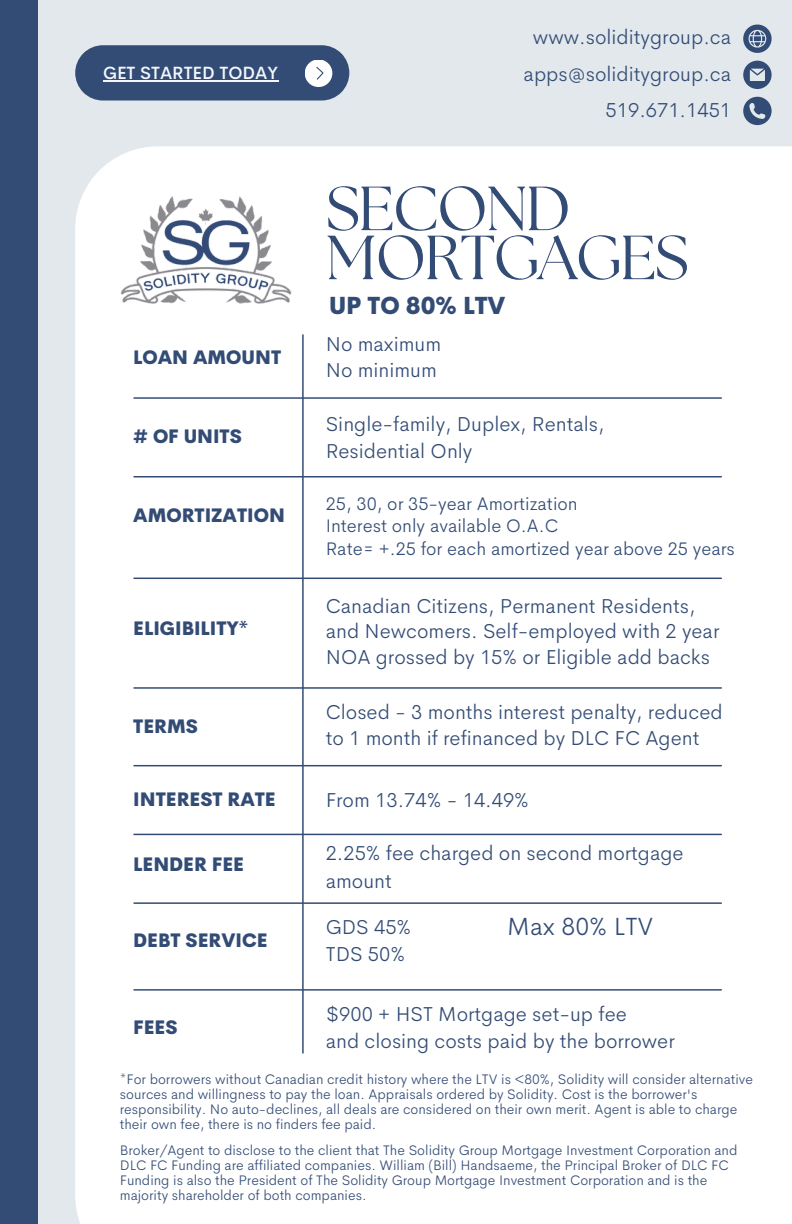
<style>
.page{position:relative;width:792px;height:1224px;background:#e2e8ec}
.page>*{position:absolute;margin:0;border:0;box-sizing:border-box;transform-origin:0 0}
.t1{font:62.2px "The Seasons";letter-spacing:-.03em;color:#334c75}
.t2{font:300 25.2px "Cerebri Sans";color:#334c75}
.t3{font:800 23.8px "Cerebri Sans";color:#334c75}
.t4{font:300 20.4px/25.6px "Cerebri Sans";color:#334c75}
.t5{font:800 18.8px "Cerebri Sans";color:#334c75}
.t6{font:300 18.4px "Cerebri Sans";color:#334c75}
.t7{font:500 17.6px "Cerebri Sans";color:#f4f6fc}
.t8{font:300 14px/15.2px "Cerebri Sans";color:#334c75}
</style>
<div class="page">
<div style="left:75px;top:146px;width:717px;height:1078px;background:#fff"></div>
<div style="left:0;top:0;width:38px;height:1224px;background:#334c75"></div>
<hr style="left:134px;top:397px;width:587px;height:2px;background:#334c75">
<hr style="left:134px;top:476px;width:587px;height:2px;background:#334c75">
<hr style="left:134px;top:578px;width:587px;height:1px;background:#334c75">
<hr style="left:134px;top:687px;width:587px;height:2px;background:#334c75">
<hr style="left:134px;top:765px;width:587px;height:1px;background:#334c75">
<hr style="left:134px;top:834px;width:587px;height:1px;background:#334c75">
<hr style="left:134px;top:902px;width:587px;height:2px;background:#334c75">
<hr style="left:134px;top:989px;width:587px;height:2px;background:#334c75">
<hr style="left:302px;top:335px;width:2px;height:718px;background:#334c75">
<img style="left:120px;top:197px;width:172px;height:106px">
<svg style="left:743px;top:97px;width:29px;height:28px"></svg>
<svg style="left:743px;top:61px;width:29px;height:28px"></svg>
<svg style="left:743px;top:25px;width:29px;height:28px"></svg>
<svg style="left:75px;top:45px;width:274px;height:56px;background:#475d82"></svg>
<hr style="left:103px;top:80px;width:175px;height:1px;background:#f4f6fc">
<p class="t7" style="left:103px;top:61px;width:177px">GET STARTED TODAY</p>
<p class="t5" style="left:133px;top:346px;width:149px">LOAN AMOUNT</p>
<p class="t5" style="left:133px;top:424px;width:110px"># OF UNITS</p>
<p class="t5" style="left:133px;top:503px;width:153px">AMORTIZATION</p>
<p class="t5" style="left:133px;top:616px;width:117px">ELIGIBILITY*</p>
<p class="t5" style="left:133px;top:714px;width:66px">TERMS</p>
<p class="t5" style="left:133px;top:787px;width:144px">INTEREST RATE</p>
<p class="t5" style="left:133px;top:852px;width:112px">LENDER FEE</p>
<p class="t5" style="left:133px;top:928px;width:136px">DEBT SERVICE</p>
<p class="t5" style="left:133px;top:1015px;width:46px">FEES</p>
<p class="t4" style="left:533px;top:24px;width:200px">www.soliditygroup.ca</p>
<p class="t4" style="left:524px;top:61px;width:209px">apps@soliditygroup.ca</p>
<p class="t4" style="left:606px;top:97px;width:127px">519.671.1451</p>
<p class="t1" style="left:326px;top:180px;width:247px">SECOND</p>
<p class="t1" style="left:326px;top:229px;width:365px">MORTGAGES</p>
<p class="t3" style="left:329px;top:290px;width:178px">UP TO 80% LTV</p>
<p class="t4" style="left:326px;top:331px;width:117px">No maximum</p>
<p class="t4" style="left:326px;top:357px;width:113px">No minimum</p>
<p class="t4" style="left:326px;top:411px;width:280px">Single-family, Duplex, Rentals,</p>
<p class="t4" style="left:326px;top:438px;width:148px">Residential Only</p>
<p class="t6" style="left:326px;top:492px;width:253px">25, 30, or 35-year Amortization</p>
<p class="t6" style="left:326px;top:514px;width:234px">Interest only available O.A.C</p>
<p class="t6" style="left:326px;top:537px;width:411px">Rate= +.25 for each amortized year above 25 years</p>
<p class="t4" style="left:326px;top:593px;width:371px">Canadian Citizens, Permanent Residents,</p>
<p class="t4" style="left:326px;top:618px;width:395px">and Newcomers. Self-employed with 2 year<br>NOA grossed by 15% or Eligible add backs</p>
<p class="t4" style="left:326px;top:699px;width:398px">Closed - 3 months interest penalty, reduced to 1 month if refinanced by DLC FC Agent</p>
<p class="t4" style="left:326px;top:787px;width:205px">From 13.74% - 14.49%</p>
<p class="t4" style="left:326px;top:838px;width:359px;line-height:28.4px">2.25% fee charged on second mortgage amount</p>
<p class="t4" style="left:326px;top:914px;width:87px">GDS 45%</p>
<p class="t4" style="left:326px;top:941px;width:81px">TDS 50%</p>
<p class="t2" style="left:507px;top:910px;width:148px">Max 80% LTV</p>
<p class="t4" style="left:326px;top:1001px;width:303px">$900 + HST Mortgage set-up fee</p>
<p class="t4" style="left:326px;top:1028px;width:351px">and closing costs paid by the borrower</p>
<p class="t8" style="left:120px;top:1071px;width:635px">*For borrowers without Canadian credit history where the LTV is &lt;80%, Solidity will consider alternative sources and willingness to pay the loan. Appraisals ordered by Solidity. Cost is the borrower's responsibility. No auto-declines, all deals are considered on their own merit. Agent is able to charge their own fee, there is no finders fee paid.</p>
<p class="t8" style="left:120px;top:1142px;width:619px">Broker/Agent to disclose to the client that The Solidity Group Mortgage Investment Corporation and DLC FC Funding are affiliated companies. William (Bill) Handsaeme, the Principal Broker of DLC FC Funding is also the President of The Solidity Group Mortgage Investment Corporation and is the majority shareholder of both companies.</p>
</div>
